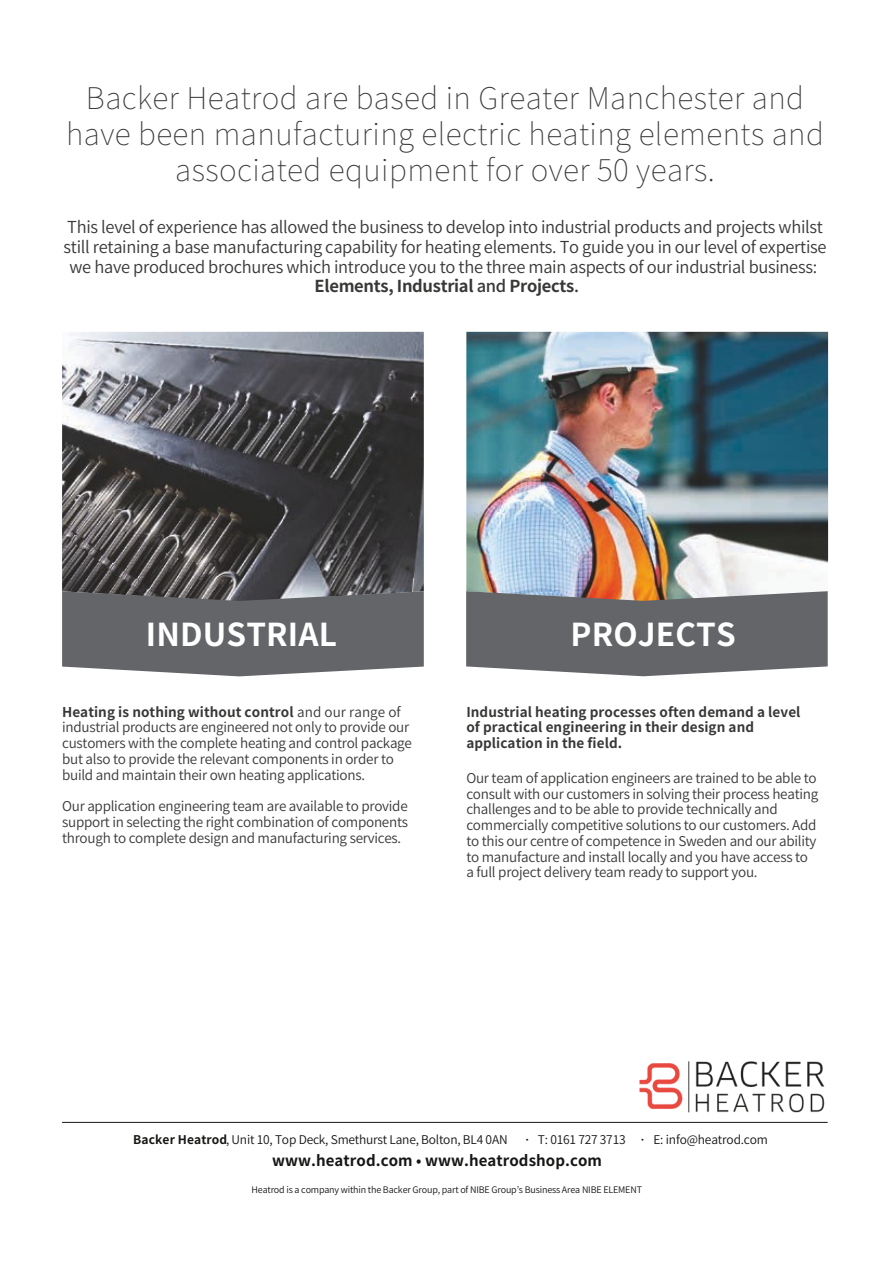
<style>
.page{position:relative;width:894px;height:1264px;background:#fff}
.page>*{position:absolute;margin:0;border:0;box-sizing:border-box;transform-origin:0 0}
.t1{font:700 31.5px "Source Han Sans JP";letter-spacing:.005em;color:#fff}
.t2{font:200 30px/36px "Source Han Sans JP";letter-spacing:.015em;color:#383837;text-align:center}
.t3{font:16.5px/20.2px "Source Han Sans JP";letter-spacing:-.02em;color:#383837;text-align:center}
.t4{font:700 16.5px "Source Han Sans JP";letter-spacing:-.02em;color:#383837}
.t5{font:700 15px "Source Han Sans JP";letter-spacing:.005em;color:#171615}
.t6{font:13.5px/15.8px "Source Han Sans JP";letter-spacing:-.02em;color:#383837}
.t7{font:700 13.5px/15.8px "Source Han Sans JP";letter-spacing:.005em;color:#383837}
.t8{font:12px "Source Han Sans JP";letter-spacing:-.015em;color:#171615}
.t9{font:9px "Source Han Sans JP";letter-spacing:-.02em;color:#171615}
.t10{font:7.5px "IBM Plex Sans";color:#171615}
.s1{font-weight:500}
.s2{font-weight:700}
</style>
<div class="page">
<img style="left:62px;top:332px;width:361px;height:259px">
<svg style="left:62px;top:591px;width:361px;height:85px;background:#6b6d70"></svg>
<img style="left:466px;top:332px;width:361px;height:259px">
<svg style="left:466px;top:591px;width:361px;height:85px;background:#717173"></svg>
<hr style="left:62px;top:1121px;width:765px;height:1px;background:#171615">
<img style="left:639px;top:1061px;width:186px;height:52px">
<h5 class="t2" style="left:66px;top:79px;width:759px">Backer Heatrod are based in Greater Manchester and have been manufacturing electric heating elements and associated equipment for over 50 years.</h5>
<p class="t3" style="left:64px;top:216px;width:764px">This level of experience has allowed the business to develop into industrial products and projects whilst still retaining a base manufacturing capability for heating elements. To guide you in our level of expertise we have produced brochures which introduce you to the three main aspects of our industrial business:</p>
<p class="t4" style="left:314px;top:273px;width:266px">Elements, Industrial <span class="s1">and</span> Projects<span class="s1">.</span></p>
<h6 class="t1" style="left:146px;top:609px;width:193px">INDUSTRIAL</h6>
<h5 class="t1" style="left:570px;top:609px;width:167px">PROJECTS</h5>
<h4 class="t6" style="left:62px;top:703px;width:351px"><span class="s2">Heating is nothing without control</span> and our range of industrial products are engineered not only to provide our customers with the complete heating and control package but also to provide the relevant components in order to build and maintain their own heating applications.</h4>
<h3 class="t6" style="left:62px;top:797px;width:347px;text-align:justify">Our application engineering team are available to provide support in selecting the right combination of components through to complete design and manufacturing services.</h3>
<h6 class="t7" style="left:466px;top:703px;width:335px">Industrial heating processes often demand a level of practical engineering in their design and application in the field.</h6>
<p class="t6" style="left:466px;top:769px;width:353px">Our team of application engineers are trained to be able to consult with our customers in solving their process heating challenges and to be able to provide technically and commercially competitive solutions to our customers. Add to this our centre of competence in Sweden and our ability to manufacture and install locally and you have access to a full project delivery team ready to support you.</p>
<p class="t8" style="left:133px;top:1129px;width:376px"><span class="s2">Backer Heatrod</span>, Unit 10, Top Deck, Smethurst Lane, Bolton, BL4 0AN</p>
<p class="t8" style="left:538px;top:1129px;width:89px">T: 0161 727 3713</p>
<p class="t8" style="left:653px;top:1129px;width:116px">E: info@heatrod.com</p>
<p class="t5" style="left:272px;top:1148px;width:331px">www.heatrod.com <span class="s1">•</span> www.heatrodshop.com</p>
<h1 class="t10" style="left:525px;top:1134px;width:4px">•</h1>
<h6 class="t10" style="left:641px;top:1134px;width:4px">•</h6>
<h1 class="t9" style="left:251px;top:1182px;width:392px">Heatrod is a company within the Backer Group, part of NIBE Group’s Business Area NIBE ELEMENT</h1>
</div>
